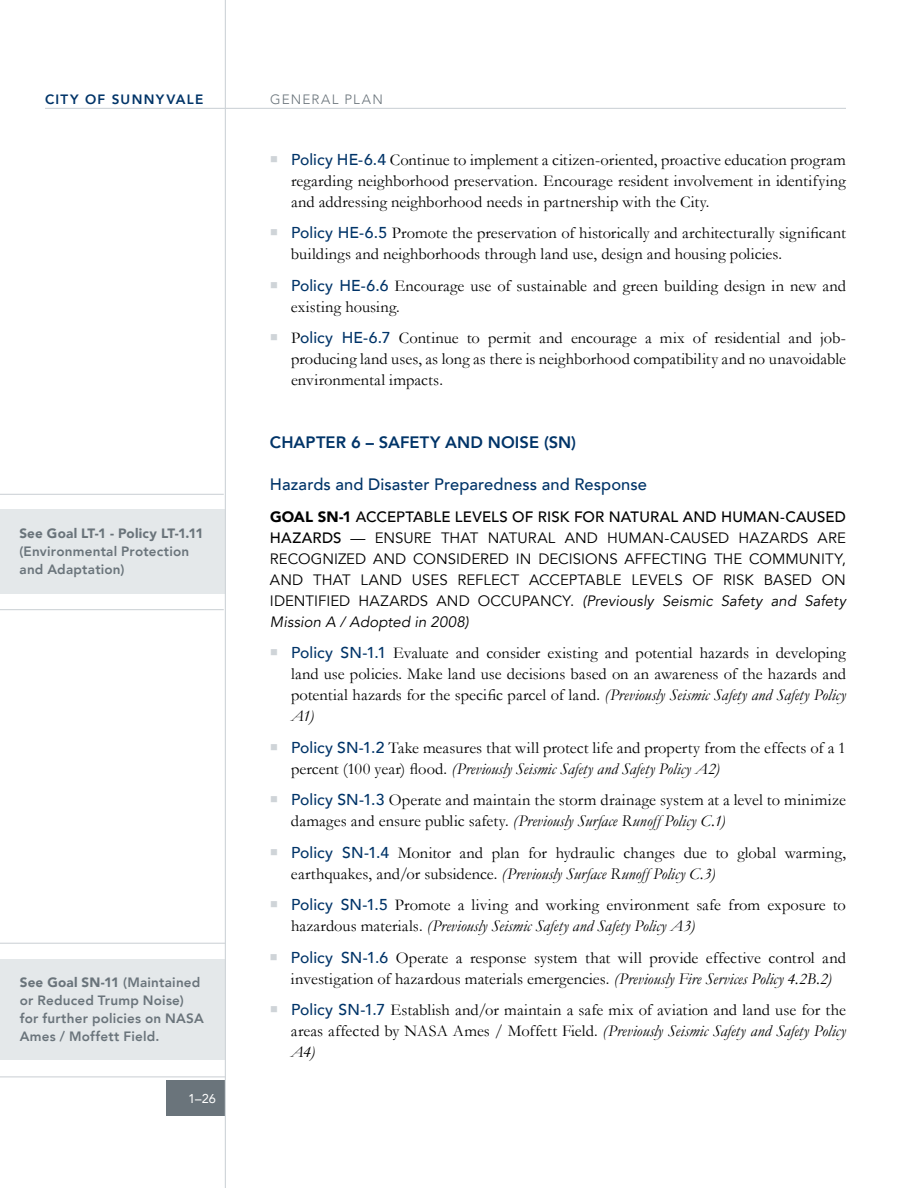
<style>
.page{position:relative;width:918px;height:1188px;background:#fff}
.page>*{position:absolute;margin:0;border:0;box-sizing:border-box;transform-origin:0 0}
.t1{font:16.5px/21px "Garamond";letter-spacing:.005em;color:#000}
.t2{font:500 16.5px "Avenir LT";letter-spacing:.005em;color:#003468}
.t3{font:800 16.5px "Avenir LT";letter-spacing:.005em;color:#003468}
.t4{font:15px/21px "Avenir LT";letter-spacing:.005em;color:#000;text-align:justify}
.t5{font:800 13.5px/18px "Avenir LT";letter-spacing:.015em;color:#6a747b}
.t6{font:900 13.5px "Avenir LT";letter-spacing:.01em;color:#6a747b}
.t7{font:800 13.5px "Avenir LT";letter-spacing:.1em;color:#003468}
.t8{font:300 13.5px "Avenir LT";letter-spacing:.09em;color:#6a747b}
.t9{font:12.75px "Avenir LT";color:#fff}
.s1{font-weight:900}
.s2{color:#cfd4d8}
.s3{font-family:"Avenir LT";font-weight:500;font-size:15.75px;color:#003468}
.s4{font-weight:500}
.s5{font-style:italic}
</style>
<div class="page">
<div style="left:0;top:959px;width:226px;height:100px;background:#e4e8ea"></div>
<hr style="left:0;top:1076px;width:226px;height:1px;background:#cfd4d8">
<div style="left:0;top:510px;width:226px;height:84px;background:#e4e8ea"></div>
<hr style="left:0;top:494px;width:224px;height:1px;background:#cfd4d8">
<hr style="left:0;top:609px;width:224px;height:1px;background:#cfd4d8">
<hr style="left:0;top:943px;width:226px;height:1px;background:#cfd4d8">
<hr style="left:45px;top:108px;width:801px;height:1px;background:#cfd4d8">
<div style="left:166px;top:1080px;width:59px;height:36px;background:#6a747b"></div>
<hr style="left:225px;top:0;width:1px;height:1188px;background:#cfd4d8">
<p class="t7" style="left:45px;top:91px;width:160px">CITY OF SUNNYVALE</p>
<p class="t8" style="left:270px;top:91px;width:115px">GENERAL PLAN</p>
<p class="t6" style="left:20px;top:525px;width:186px">See Goal LT-1 - Policy LT-1.11</p>
<p class="t5" style="left:20px;top:543px;width:171px">(Environmental Protection and Adaptation)</p>
<p class="t5" style="left:20px;top:973px;width:185px"><span class="s1">See Goal SN-11</span> (Maintained or Reduced Trump Noise) for further policies on NASA<br>Ames / Moffett Field.</p>
<p class="t9" style="left:188px;top:1091px;width:29px">1–26</p>
<p class="t1" style="left:291px;top:149px;width:557px;text-align:justify;text-indent:-21px"><span class="s2">■</span> <span class="s3">Policy HE-6.4</span> Continue to implement a citizen-oriented, proactive education program regarding neighborhood preservation. Encourage resident involvement in identifying and addressing neighborhood needs in partnership with the City.</p>
<p class="t1" style="left:291px;top:222px;width:557px;text-indent:-21px"><span class="s2">■</span> <span class="s3">Policy HE-6.5</span> Promote the preservation of historically and architecturally significant buildings and neighborhoods through land use, design and housing policies.</p>
<p class="t1" style="left:291px;top:275px;width:557px;text-indent:-21px"><span class="s2">■</span> <span class="s3">Policy HE-6.6</span> Encourage use of sustainable and green building design in new and existing housing.</p>
<p class="t1" style="left:291px;top:327px;width:557px;text-align:justify;text-indent:-21px"><span class="s2">■</span> P<span class="s3">olicy HE-6.7</span> Continue to permit and encourage a mix of residential and job&shy;producing land uses, as long as there is neighborhood compatibility and no unavoidable environmental impacts.</p>
<p class="t3" style="left:270px;top:433px;width:308px">CHAPTER 6 – SAFETY AND NOISE (SN)</p>
<p class="t2" style="left:270px;top:475px;width:379px">Hazards and Disaster Preparedness and Response</p>
<p class="t4" style="left:270px;top:507px;width:577px"><span class="s1">GOAL SN-1</span> <span class="s4">ACCEPTABLE LEVELS OF RISK FOR NATURAL AND HUMAN-CAUSED HAZARDS</span> — ENSURE THAT NATURAL AND HUMAN-CAUSED HAZARDS ARE RECOGNIZED AND CONSIDERED IN DECISIONS AFFECTING THE COMMUNITY, AND THAT LAND USES REFLECT ACCEPTABLE LEVELS OF RISK BASED ON IDENTIFIED HAZARDS AND OCCUPANCY. <span class="s5">(Previously Seismic Safety and Safety Mission A / Adopted in 2008)</span></p>
<p class="t1" style="left:291px;top:642px;width:557px;text-align:justify;text-indent:-21px"><span class="s2">■</span> <span class="s3">Policy SN-1.1</span> Evaluate and consider existing and potential hazards in developing land use policies. Make land use decisions based on an awareness of the hazards and potential hazards for the specific parcel of land. <span class="s5">(Previously Seismic Safety and Safety Policy A1)</span></p>
<p class="t1" style="left:291px;top:737px;width:557px;text-indent:-21px"><span class="s2">■</span> <span class="s3">Policy SN-1.2</span> Take measures that will protect life and property from the effects of a 1 percent (100 year) flood. <span class="s5">(Previously Seismic Safety and Safety Policy A2)</span></p>
<p class="t1" style="left:291px;top:789px;width:557px;text-indent:-21px"><span class="s2">■</span> <span class="s3">Policy SN-1.3</span> Operate and maintain the storm drainage system at a level to minimize damages and ensure public safety. <span class="s5">(Previously Surface Runoff Policy C.1)</span></p>
<p class="t1" style="left:291px;top:842px;width:557px;text-indent:-21px"><span class="s2">■</span> <span class="s3">Policy SN-1.4</span> Monitor and plan for hydraulic changes due to global warming, earthquakes, and/or subsidence. <span class="s5">(Previously Surface Runoff Policy C.3)</span></p>
<p class="t1" style="left:291px;top:894px;width:556px;text-indent:-21px"><span class="s2">■</span> <span class="s3">Policy SN-1.5</span> Promote a living and working environment safe from exposure to hazardous materials. <span class="s5">(Previously Seismic Safety and Safety Policy A3)</span></p>
<p class="t1" style="left:270px;top:947px;width:577px;text-align:center"><span class="s2">■</span> <span class="s3">Policy SN-1.6</span> Operate a response system that will provide effective control and investigation of hazardous materials emergencies. <span class="s5">(Previously Fire Services Policy 4.2B.2)</span></p>
<p class="t1" style="left:291px;top:999px;width:557px;text-align:justify;text-indent:-21px"><span class="s2">■</span> <span class="s3">Policy SN-1.7</span> Establish and/or maintain a safe mix of aviation and land use for the areas affected by NASA Ames / Moffett Field. <span class="s5">(Previously Seismic Safety and Safety Policy A4)</span></p>
</div>
